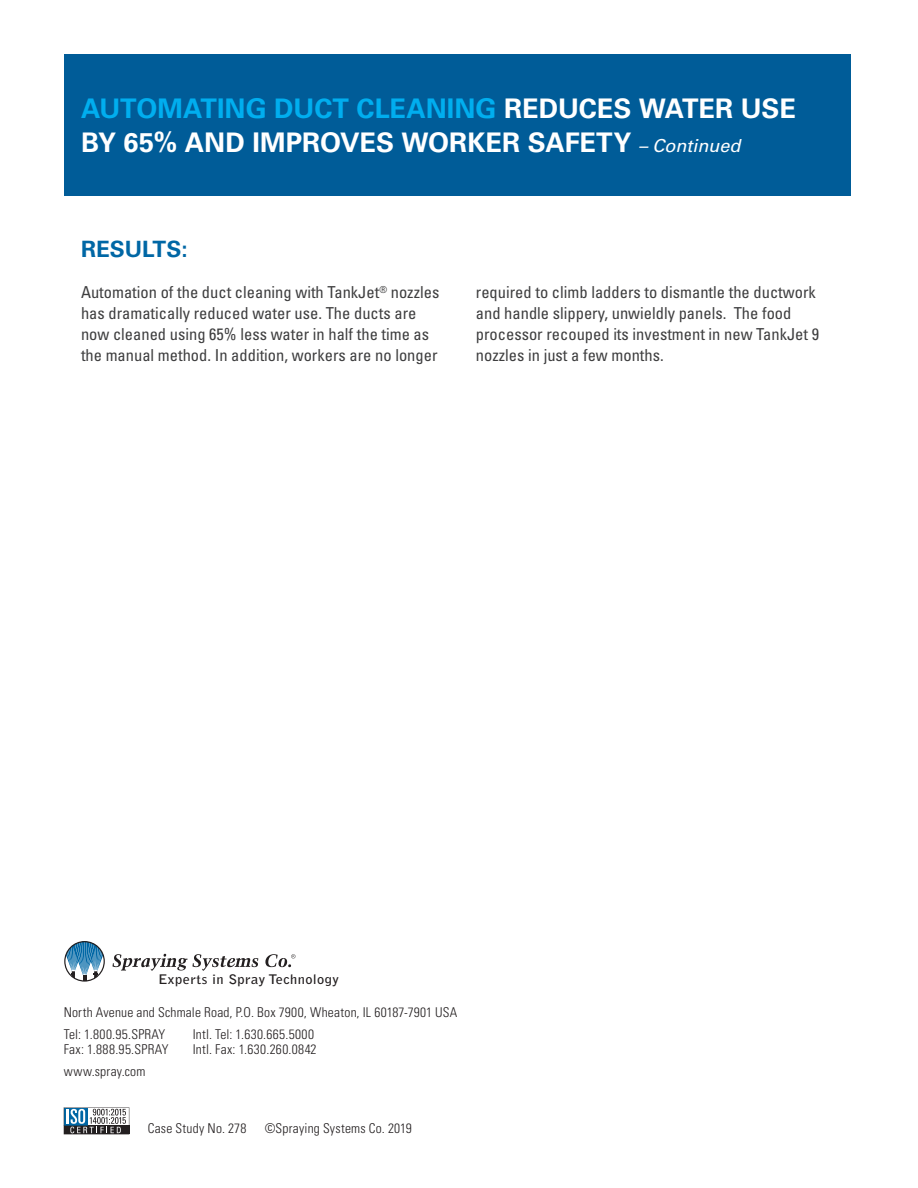
<style>
.page{position:relative;width:918px;height:1188px;background:#fff}
.page>*{position:absolute;margin:0;border:0;box-sizing:border-box;transform-origin:0 0}
.headline{font:700 27px/34.5px "Univers LT Std";color:#fff}
.Paragraph_title{font:700 22.5px "Univers LT Std";color:#0067a5}
.body{font:condensed 16.5px/21px "Univers LT Std";color:#3e3e3f}
.t1{font:300 condensed 13.5px "Univers";letter-spacing:.02em;color:#231f20}
.t2{font:700 13.2px "Bell Gothic";letter-spacing:.025em;color:#231f20;scale:1.1 1}
.s1{color:#00aeef}
.s2{font-weight:400;font-style:italic;font-size:18px}
</style>
<div class="page">
<div style="left:64px;top:55px;width:786px;height:141px;background:#005c98"></div>
<svg style="left:64px;top:941px;width:41px;height:41px"></svg>
<svg style="left:112px;top:954px;width:146px;height:17px"></svg>
<svg style="left:265px;top:954px;width:31px;height:13px"></svg>
<svg style="left:64px;top:1107px;width:65px;height:27px"></svg>
<p class="headline" style="left:81px;top:91px;width:716px"><span class="s1">AUTOMATING DUCT CLEANING</span> REDUCES WATER USE<br>BY 65% AND IMPROVES WORKER SAFETY <span class="s2">– Continued</span></p>
<p class="Paragraph_title" style="left:81px;top:236px;width:108px">RESULTS:</p>
<p class="body" style="left:81px;top:282px;width:360px">Automation of the duct cleaning with TankJet<sup>®</sup> nozzles has dramatically reduced water use. The ducts are now cleaned using 65% less water in half the time as the manual method. In addition, workers are no longer</p>
<p class="body" style="left:476px;top:282px;width:345px">required to climb ladders to dismantle the ductwork and handle slippery, unwieldly panels. The food processor recouped its investment in new TankJet 9 nozzles in just a few months.</p>
<p class="t2" style="left:158px;top:971px;width:166px">Experts in Spray Technology</p>
<p class="t1" style="left:64px;top:1004px;width:395px">North Avenue and Schmale Road, P.O. Box 7900, Wheaton, IL 60187-7901 USA</p>
<p class="t1" style="left:64px;top:1026px;width:103px">Tel: 1.800.95.SPRAY</p>
<p class="t1" style="left:193px;top:1026px;width:123px">Intl. Tel: 1.630.665.5000</p>
<p class="t1" style="left:64px;top:1041px;width:106px">Fax: 1.888.95.SPRAY</p>
<p class="t1" style="left:193px;top:1041px;width:125px">Intl. Fax: 1.630.260.0842</p>
<p class="t1" style="left:64px;top:1063px;width:83px">www.spray.com</p>
<p class="t1" style="left:148px;top:1120px;width:100px">Case Study No. 278</p>
<p class="t1" style="left:265px;top:1120px;width:148px">©Spraying Systems Co. 2019</p>
</div>
